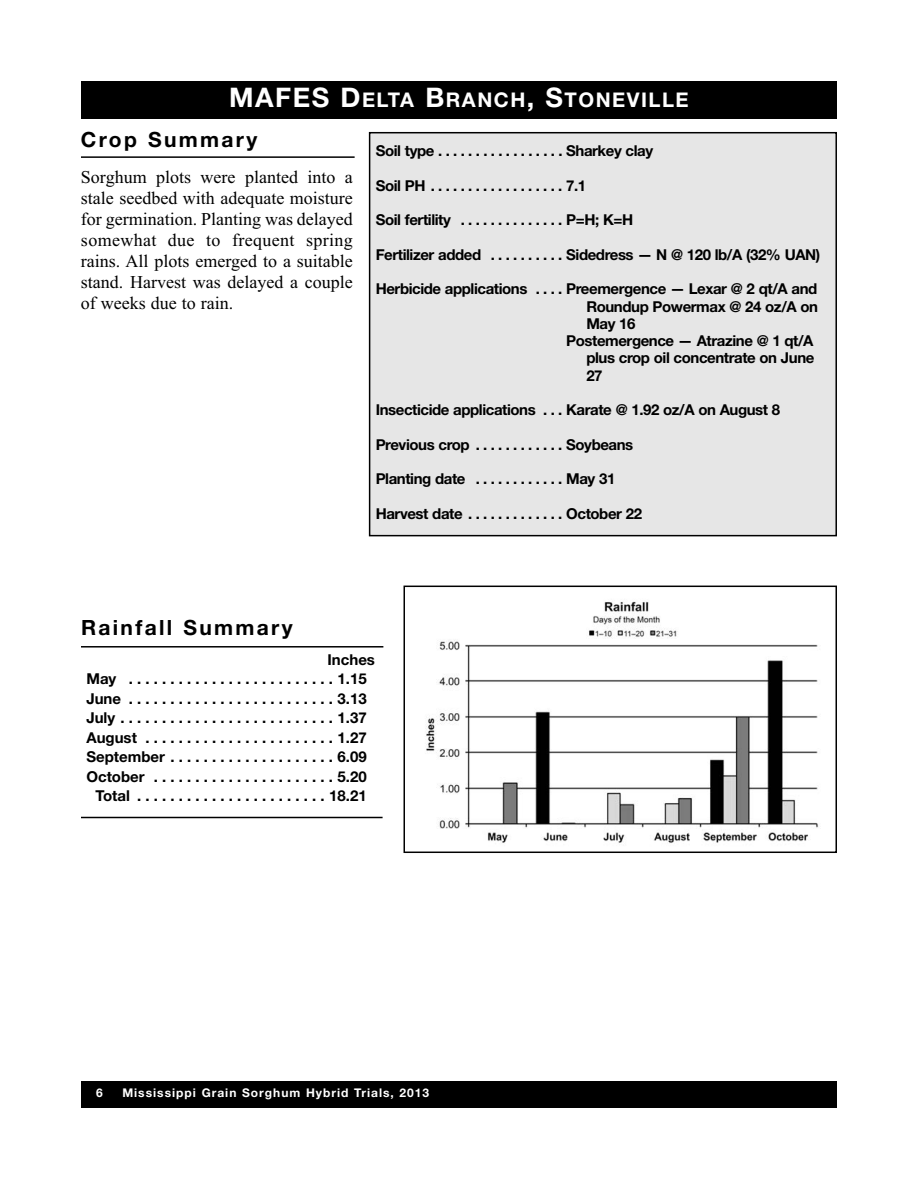
<style>
.page{position:relative;width:918px;height:1188px;background:#fff}
.page>*{position:absolute;margin:0;border:0;box-sizing:border-box;transform-origin:0 0}
.t1{font:700 21px "Helvetica Neue LT Std";letter-spacing:.11em;color:#000}
.t2{font:700 20.25px "Helvetica Neue LT Std";letter-spacing:.075em;color:#fff}
.t3{font:18px/21px "Times New Roman";color:#000;text-align:justify}
.t4{font:700 15px "Helvetica Neue LT Std";letter-spacing:-.03em;color:#000}
.t5{font:700 15px "Helvetica Neue LT Std";color:#000}
.t6{font:700 12px "Helvetica Neue LT Std";letter-spacing:.085em;color:#fff}
.s1{font-size:27px}
</style>
<div class="page">
<div style="left:81px;top:1081px;width:756px;height:27px;background:#000"></div>
<div style="left:370px;top:133px;width:465px;height:402px;background:#e6e6e6"></div>
<div style="left:369px;top:132px;width:468px;height:404px;border:2px solid #000"></div>
<hr style="left:81px;top:156px;width:274px;height:2px;background:#000">
<hr style="left:81px;top:646px;width:302px;height:2px;background:#000">
<hr style="left:81px;top:817px;width:302px;height:1px;background:#000">
<img style="left:426px;top:601px;width:392px;height:242px">
<div style="left:404px;top:586px;width:433px;height:267px;border:2px solid #000"></div>
<div style="left:81px;top:81px;width:756px;height:38px;background:#000"></div>
<h2 class="t2" style="left:229px;top:93px;width:461px"><span class="s1">MAFES D</span>ELTA <span class="s1">B</span>RANCH<span class="s1">, S</span>TONEVILLE</h2>
<h1 class="t1" style="left:81px;top:132px;width:178px">Crop Summary</h1>
<p class="t3" style="left:81px;top:167px;width:273px">Sorghum plots were planted into a stale seedbed with adequate moisture for germination. Planting was delayed somewhat due to frequent spring rains. All plots emerged to a suitable stand. Harvest was delayed a couple of weeks due to rain.</p>
<p class="t4" style="left:376px;top:146px;width:279px">Soil type . . . . . . . . . . . . . . . . . Sharkey clay</p>
<p class="t4" style="left:376px;top:180px;width:212px">Soil PH . . . . . . . . . . . . . . . . . . 7.1</p>
<p class="t4" style="left:376px;top:215px;width:259px">Soil fertility . . . . . . . . . . . . . . P=H; K=H</p>
<p class="t4" style="left:376px;top:249px;width:446px">Fertilizer added . . . . . . . . . . Sidedress — N @ 120 lb/A (32% UAN)</p>
<p class="t4" style="left:376px;top:284px;width:443px">Herbicide applications . . . . Preemergence — Lexar @ 2 qt/A and</p>
<p class="t4" style="left:586px;top:301px;width:233px">Roundup Powermax @ 24 oz/A on</p>
<p class="t4" style="left:586px;top:318px;width:51px">May 16</p>
<p class="t4" style="left:566px;top:335px;width:249px">Postemergence — Atrazine @ 1 qt/A</p>
<p class="t4" style="left:586px;top:353px;width:230px">plus crop oil concentrate on June</p>
<p class="t4" style="left:586px;top:370px;width:18px">27</p>
<p class="t4" style="left:376px;top:404px;width:406px">Insecticide applications . . . Karate @ 1.92 oz/A on August 8</p>
<p class="t4" style="left:376px;top:439px;width:259px">Previous crop . . . . . . . . . . . . Soybeans</p>
<p class="t4" style="left:376px;top:473px;width:241px">Planting date . . . . . . . . . . . . May 31</p>
<p class="t4" style="left:376px;top:508px;width:268px">Harvest date . . . . . . . . . . . . . October 22</p>
<h1 class="t1" style="left:81px;top:620px;width:213px">Rainfall Summary</h1>
<p class="t4" style="left:328px;top:654px;width:49px">Inches</p>
<p class="t4" style="left:86px;top:674px;width:282px">May . . . . . . . . . . . . . . . . . . . . . . . . . 1.15</p>
<p class="t4" style="left:86px;top:693px;width:282px">June . . . . . . . . . . . . . . . . . . . . . . . . . 3.13</p>
<p class="t4" style="left:86px;top:713px;width:282px">July . . . . . . . . . . . . . . . . . . . . . . . . . . 1.37</p>
<p class="t5" style="left:86px;top:732px;width:282px">August . . . . . . . . . . . . . . . . . . . . . . . 1.27</p>
<p class="t5" style="left:86px;top:752px;width:282px">September . . . . . . . . . . . . . . . . . . . . 6.09</p>
<p class="t5" style="left:86px;top:771px;width:282px">October . . . . . . . . . . . . . . . . . . . . . . 5.20</p>
<p class="t5" style="left:96px;top:791px;width:273px">Total . . . . . . . . . . . . . . . . . . . . . . . 18.21</p>
<p class="t6" style="left:96px;top:1089px;width:8px">6</p>
<p class="t6" style="left:122px;top:1089px;width:308px">Mississippi Grain Sorghum Hybrid Trials, 2013</p>
</div>
